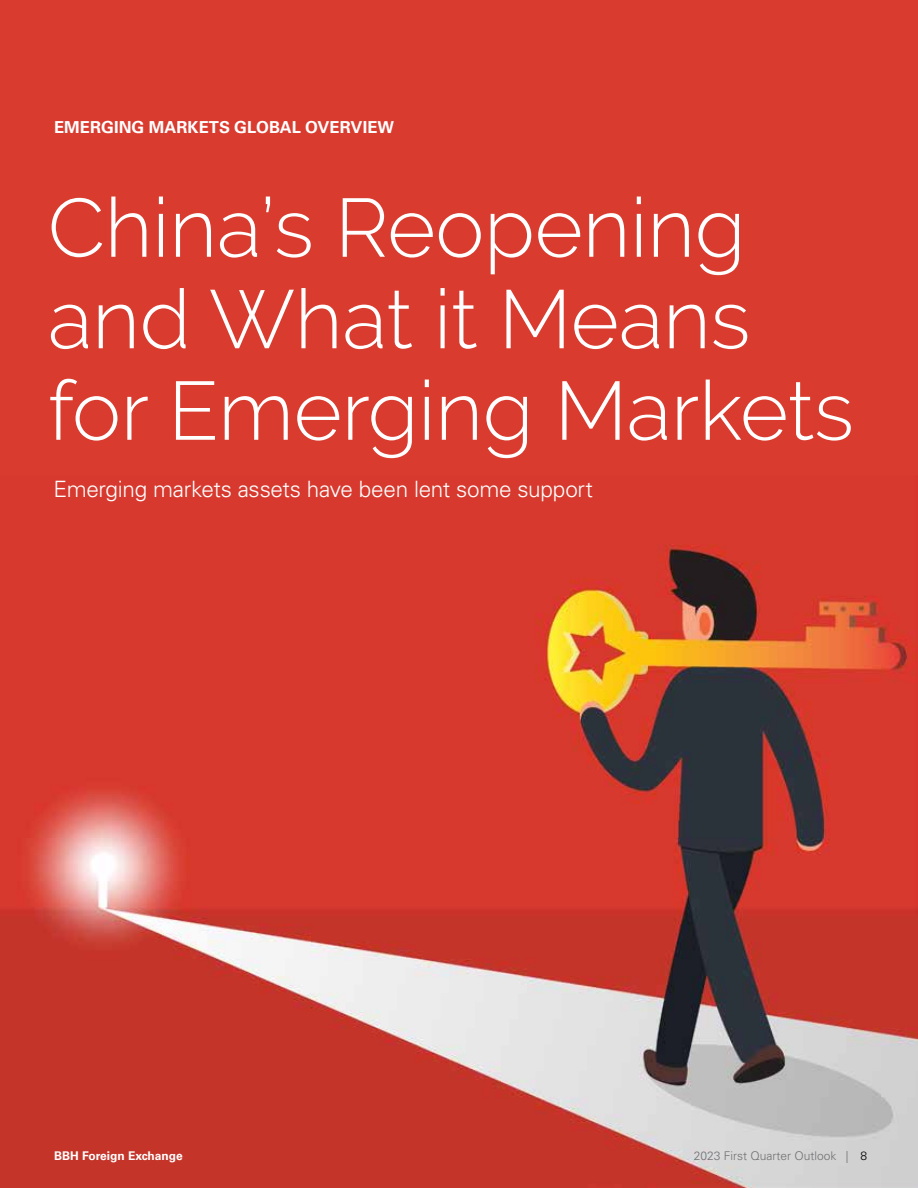
<style>
.page{position:relative;width:918px;height:1188px;background:#da3b2f}
.page>*{position:absolute;margin:0;border:0;box-sizing:border-box;transform-origin:0 0}
.Contents{font:300 82.5px/91.5px "Raleway";color:#fff}
.INTRO{font:300 22.5px "Univers LT Pro 45";letter-spacing:-.01em;color:#fff}
.EM-DM_Headnotes{font:700 16.5px "Univers LT Pro 65";letter-spacing:.005em;color:#fff}
.t1{font:300 12px "Univers LT Pro 45";color:#717073}
.t2{font:700 12px "Univers LT Pro 65";color:#fff}
.s1{color:#000}
</style>
<div class="page">
<img style="left:0;top:544px;width:918px;height:644px">
<p class="EM-DM_Headnotes" style="left:54px;top:116px;width:342px">EMERGING MARKETS GLOBAL OVERVIEW</p>
<p class="Contents" style="left:48px;top:182px;width:807px">China’s Reopening and What it Means for Emerging Markets</p>
<p class="INTRO" style="left:53px;top:474px;width:541px">Emerging markets assets have been lent some support</p>
<p class="t2" style="left:54px;top:1147px;width:130px">BBH Foreign Exchange</p>
<p class="t1" style="left:694px;top:1148px;width:175px">2023 First Quarter Outlook | <span class="s1">8</span></p>
</div>
